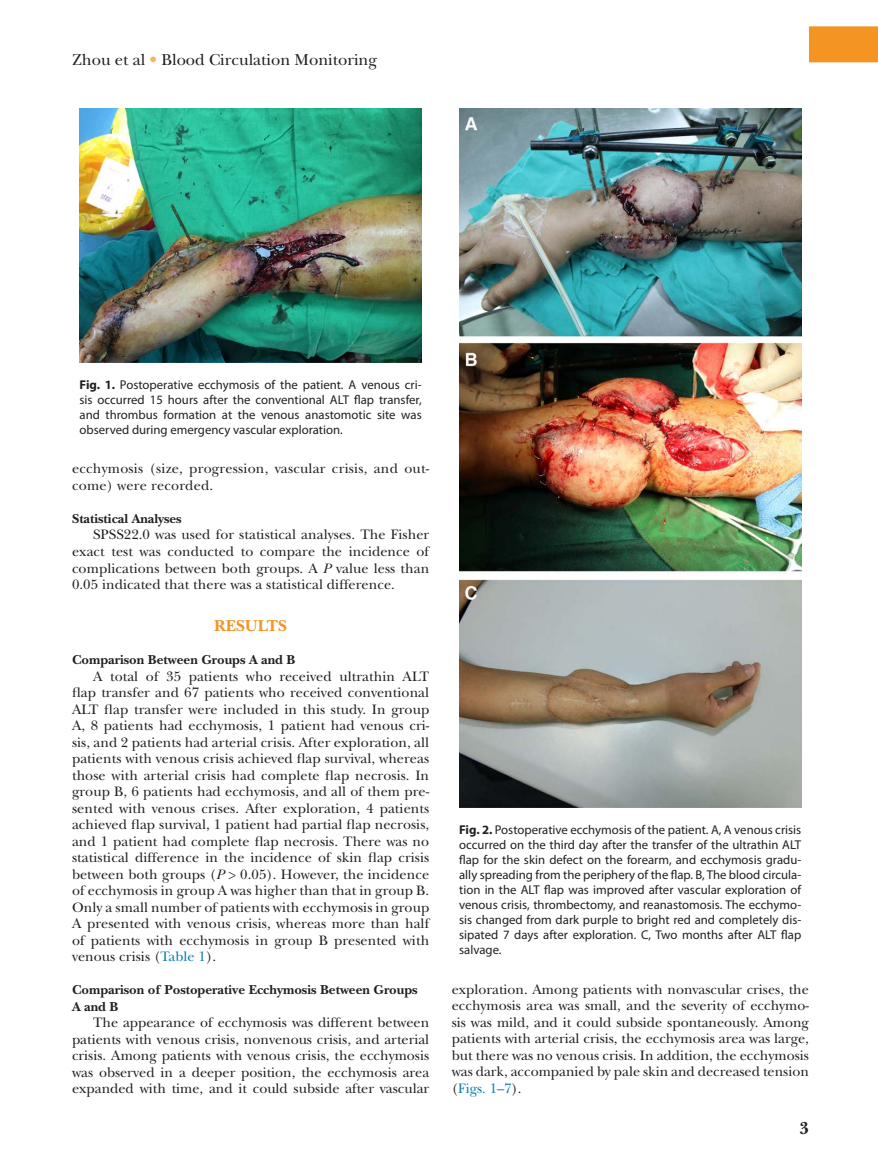
<style>
.page{position:relative;width:878px;height:1175px;background:#fff}
.page>*{position:absolute;margin:0;border:0;box-sizing:border-box;transform-origin:0 0}
.t1{font:700 18px "New Baskerville Std";color:#231f20}
.t2{font:16.5px "New Baskerville Std";color:#231f20}
.t3{font:700 16.5px "New Baskerville Std";color:#f39423}
.t4{font:14.25px/16.5px "New Baskerville Std";letter-spacing:.005em;color:#231f20;text-align:justify}
.t5{font:700 13.5px/16.5px "New Baskerville Std";color:#231f20}
.t6{font:12.75px/15px "Myriad Pro";color:#231f20}
.s1{color:#f7b163}
.s2{font-weight:700}
.s3{font-style:italic}
.s4{color:#0f7eac}
</style>
<div class="page">
<div style="left:808px;top:26px;width:70px;height:36px;background:#f39423"></div>
<img style="left:79px;top:108px;width:343px;height:254px">
<img style="left:459px;top:108px;width:342px;height:699px">
<p class="t2" style="left:72px;top:50px;width:306px">Zhou et al <span class="s1">•</span> Blood Circulation Monitoring</p>
<p class="t6" style="left:79px;top:377px;width:344px"><span class="s2">Fig. 1.</span> Postoperative ecchymosis of the patient. A venous cri&shy;sis occurred 15 hours after the conventional ALT</p>
<p class="t6" style="left:79px;top:392px;width:344px;text-align:justify;text-indent:274px">flap transfer, and thrombus formation at the venous anastomotic site was observed during emergency vascular exploration.</p>
<p class="t4" style="left:72px;top:460px;width:359px">ecchymosis (size, progression, vascular crisis, and out&shy;come) were recorded.</p>
<p class="t5" style="left:72px;top:510px;width:111px">Statistical Analyses</p>
<p class="t4" style="left:72px;top:526px;width:359px;text-indent:21px">SPSS22.0 was used for statistical analyses. The Fisher exact test was conducted to compare the incidence of complications between both groups. A <span class="s3">P</span> value less than 0.05 indicated that there was a statistical difference.</p>
<p class="t3" style="left:214px;top:616px;width:74px">RESULTS</p>
<p class="t5" style="left:72px;top:651px;width:225px">Comparison Between Groups A and B</p>
<p class="t4" style="left:72px;top:667px;width:359px;text-indent:21px">A total of 35 patients who received ultrathin ALT flap transfer and 67 patients who received conventional ALT flap transfer were included in this study. In group A, 8 patients had ecchymosis, 1 patient had venous cri&shy;sis, and 2 patients had arterial crisis. After exploration, all patients with venous crisis achieved flap survival, whereas those with arterial crisis had complete flap necrosis. In group B, 6 patients had ecchymosis, and all of them pre&shy;sented with venous crises. After exploration, 4 patients achieved flap survival, 1 patient had partial flap necrosis, and 1 patient had complete flap necrosis. There was no statistical difference in the incidence of skin flap crisis between both groups (<span class="s3">P</span> &gt; 0.05). However, the incidence of ecchymosis in group A was higher than that in group B.<br>Only a small number of patients with ecchymosis in group A presented with venous crisis, whereas more than half of patients with ecchymosis in group B presented with venous crisis (<span class="s4">Table 1</span>).</p>
<p class="t5" style="left:72px;top:981px;width:347px">Comparison of Postoperative Ecchymosis Between Groups<br>A and B</p>
<p class="t4" style="left:72px;top:1014px;width:359px;text-indent:21px">The appearance of ecchymosis was different between patients with venous crisis, nonvenous crisis, and arterial crisis. Among patients with venous crisis, the ecchymosis was observed in a deeper position, the ecchymosis area expanded with time, and it could subside after vascular</p>
<p class="t6" style="left:459px;top:822px;width:343px"><span class="s2">Fig. 2.</span> Postoperative ecchymosis of the patient. A, A venous crisis occurred on the third day after the transfer of the ultrathin ALT flap for the skin defect on the forearm, and ecchymosis gradu&shy;ally spreading from the periphery of the flap. B, The blood circula&shy;tion in the ALT</p>
<p class="t6" style="left:459px;top:882px;width:343px;text-align:justify;text-indent:85px">flap was improved after vascular exploration of venous crisis, thrombectomy, and reanastomosis. The ecchymo&shy;sis changed from dark purple to bright red and completely dis&shy;sipated 7 days after exploration. C, Two months after ALT</p>
<p class="t6" style="left:781px;top:926px;width:22px">flap</p>
<p class="t6" style="left:459px;top:941px;width:44px">salvage.</p>
<p class="t4" style="left:452px;top:980px;width:359px">exploration. Among patients with nonvascular crises, the ecchymosis area was small, and the severity of ecchymo&shy;sis was mild, and it could subside spontaneously. Among patients with arterial crisis, the ecchymosis area was large, but there was no venous crisis. In addition, the ecchymosis was dark, accompanied by pale skin and decreased tension (<span class="s4">Figs. 1–7</span>).</p>
<p class="t1" style="left:799px;top:1118px;width:11px">3</p>
</div>
